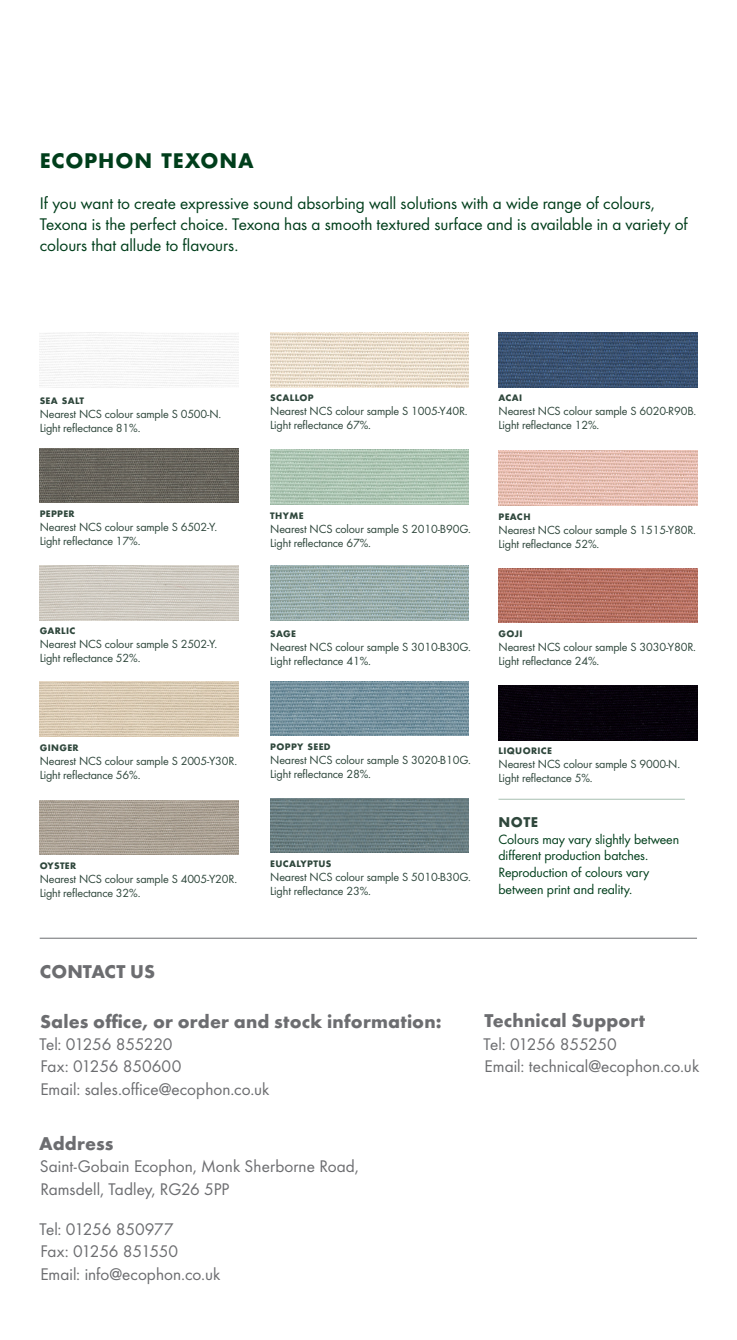
<style>
.page{position:relative;width:737px;height:1340px;background:#fff}
.page>*{position:absolute;margin:0;border:0;box-sizing:border-box;transform-origin:0 0}
.Sub_headline{font:700 22.05px "Futura";letter-spacing:.04em;color:#003e1b}
.t1{font:700 19.25px "Futura";letter-spacing:.01em;color:#6c6d70}
.Info_10pt{font:17.5px/21px "Futura Boo";color:#003e1b}
.t2{font:17.5px "Futura Boo";letter-spacing:.005em;color:#6c6d70}
.t3{font:17.5px "Futura Boo";letter-spacing:-.015em;color:#6c6d70}
.Colour_name{font:700 14.7px "Futura";color:#2f473c}
.Info_8pt{font:14px/16.8px "Futura Boo";letter-spacing:-.005em;color:#003e1b}
.colour_info{font:12.25px "Futura Boo";letter-spacing:-.01em;color:#2f473c}
.Colour_name-2{font:700 9.8px "Futura";letter-spacing:.035em;color:#2f473c}
</style>
<div class="page">
<img style="left:40px;top:448px;width:198px;height:55px">
<img style="left:40px;top:565px;width:198px;height:55px">
<img style="left:40px;top:681px;width:198px;height:55px">
<img style="left:40px;top:800px;width:198px;height:54px">
<img style="left:270px;top:333px;width:199px;height:54px">
<img style="left:270px;top:565px;width:199px;height:55px">
<img style="left:270px;top:681px;width:199px;height:54px">
<img style="left:270px;top:798px;width:199px;height:55px">
<img style="left:498px;top:333px;width:199px;height:54px">
<img style="left:498px;top:451px;width:199px;height:54px">
<img style="left:270px;top:450px;width:199px;height:54px">
<img style="left:498px;top:568px;width:199px;height:55px">
<img style="left:498px;top:685px;width:199px;height:55px">
<hr style="left:498px;top:798px;width:187px;height:1px;background:#a7c0b1">
<hr style="left:40px;top:937px;width:657px;height:1px;background:#6c6d70">
<p class="Sub_headline" style="left:40px;top:147px;width:215px">ECOPHON TEXONA</p>
<p class="Info_10pt" style="left:40px;top:193px;width:649px">If you want to create expressive sound absorbing wall solutions with a wide range of colours,<br>Texona is the perfect choice. Texona has a smooth textured surface and is available in a variety of colours that allude to flavours.</p>
<p class="Colour_name-2" style="left:40px;top:394px;width:46px">SEA SALT</p>
<p class="colour_info" style="left:40px;top:406px;width:183px">Nearest NCS colour sample S 0500-N.</p>
<p class="colour_info" style="left:40px;top:420px;width:102px">Light reflectance 81%.</p>
<p class="Colour_name-2" style="left:40px;top:507px;width:37px">PEPPER</p>
<p class="colour_info" style="left:40px;top:519px;width:179px">Nearest NCS colour sample S 6502- .Y</p>
<p class="colour_info" style="left:40px;top:533px;width:102px">Light reflectance 17%.</p>
<p class="Colour_name-2" style="left:270px;top:392px;width:45px">SCALLOP</p>
<p class="colour_info" style="left:270px;top:404px;width:199px">Nearest NCS colour sample S 1005-Y40 .R</p>
<p class="colour_info" style="left:270px;top:418px;width:102px">Light reflectance 67%.</p>
<p class="Colour_name-2" style="left:498px;top:392px;width:25px">ACAI</p>
<p class="colour_info" style="left:498px;top:404px;width:199px">Nearest NCS colour sample S 6020-R90 .B</p>
<p class="colour_info" style="left:498px;top:418px;width:102px">Light reflectance 12%.</p>
<p class="Colour_name-2" style="left:270px;top:509px;width:35px">THYME</p>
<p class="colour_info" style="left:270px;top:521px;width:202px">Nearest NCS colour sample S 2010-B90G.</p>
<p class="colour_info" style="left:270px;top:535px;width:102px">Light reflectance 67%.</p>
<p class="Colour_name-2" style="left:498px;top:510px;width:34px">PEACH</p>
<p class="colour_info" style="left:498px;top:522px;width:199px">Nearest NCS colour sample S 1515-Y80 .R</p>
<p class="colour_info" style="left:498px;top:536px;width:102px">Light reflectance 52%.</p>
<p class="Colour_name-2" style="left:40px;top:625px;width:37px">GARLIC</p>
<p class="colour_info" style="left:40px;top:637px;width:179px">Nearest NCS colour sample S 2502- .Y</p>
<p class="colour_info" style="left:40px;top:651px;width:102px">Light reflectance 52%.</p>
<p class="Colour_name-2" style="left:270px;top:627px;width:27px">SAGE</p>
<p class="colour_info" style="left:270px;top:639px;width:202px">Nearest NCS colour sample S 3010-B30G.</p>
<p class="colour_info" style="left:270px;top:653px;width:102px">Light reflectance 41%.</p>
<p class="Colour_name-2" style="left:498px;top:627px;width:26px">GOJI</p>
<p class="colour_info" style="left:498px;top:639px;width:199px">Nearest NCS colour sample S 3030-Y80 .R</p>
<p class="colour_info" style="left:498px;top:653px;width:102px">Light reflectance 24%.</p>
<p class="Colour_name-2" style="left:40px;top:741px;width:40px">GINGER</p>
<p class="colour_info" style="left:40px;top:753px;width:199px">Nearest NCS colour sample S 2005-Y30 .R</p>
<p class="colour_info" style="left:40px;top:767px;width:102px">Light reflectance 56%.</p>
<p class="Colour_name-2" style="left:40px;top:859px;width:38px">OYSTER</p>
<p class="colour_info" style="left:40px;top:871px;width:199px">Nearest NCS colour sample S 4005-Y20 .R</p>
<p class="colour_info" style="left:40px;top:885px;width:102px">Light reflectance 32%.</p>
<p class="Colour_name-2" style="left:270px;top:740px;width:62px">POPPY SEED</p>
<p class="colour_info" style="left:270px;top:752px;width:202px">Nearest NCS colour sample S 3020-B10G.</p>
<p class="colour_info" style="left:270px;top:766px;width:102px">Light reflectance 28%.</p>
<p class="Colour_name-2" style="left:270px;top:857px;width:63px">EUCALYPTUS</p>
<p class="colour_info" style="left:270px;top:869px;width:202px">Nearest NCS colour sample S 5010-B30G.</p>
<p class="colour_info" style="left:270px;top:883px;width:102px">Light reflectance 23%.</p>
<p class="Colour_name-2" style="left:498px;top:745px;width:55px">LIQUORICE</p>
<p class="colour_info" style="left:498px;top:756px;width:183px">Nearest NCS colour sample S 9000-N.</p>
<p class="colour_info" style="left:498px;top:770px;width:96px">Light reflectance 5%.</p>
<p class="Colour_name" style="left:498px;top:812px;width:41px">NOTE</p>
<p class="Info_8pt" style="left:498px;top:830px;width:182px">Colours may vary slightly between different production batches.</p>
<p class="Info_8pt" style="left:498px;top:864px;width:152px">Reproduction of colours vary between print and reality.</p>
<p class="t1" style="left:40px;top:959px;width:117px">CONTACT US</p>
<p class="t1" style="left:40px;top:1009px;width:403px">Sales office, or order and stock information:</p>
<p class="t3" style="left:39px;top:1033px;width:135px">Tel: 01256 855220</p>
<p class="t2" style="left:40px;top:1056px;width:142px">Fax: 01256 850600</p>
<p class="t2" style="left:40px;top:1078px;width:230px">Email: sales.office@ecophon.co.uk</p>
<p class="t1" style="left:39px;top:1131px;width:76px">Address</p>
<p class="t2" style="left:40px;top:1156px;width:320px">Saint-Gobain Ecophon, Monk Sherborne Road,</p>
<p class="t2" style="left:40px;top:1178px;width:190px">Ramsdell, Tadley, RG26 5PP</p>
<p class="t2" style="left:39px;top:1218px;width:136px">Tel: 01256 850977</p>
<p class="t3" style="left:40px;top:1240px;width:139px">Fax: 01256 851550</p>
<p class="t2" style="left:40px;top:1263px;width:181px">Email: info@ecophon.co.uk</p>
<p class="t1" style="left:484px;top:1008px;width:162px">Technical Support</p>
<p class="t3" style="left:483px;top:1033px;width:135px">Tel: 01256 855250</p>
<p class="t2" style="left:484px;top:1055px;width:216px">Email: technical@ecophon.co.uk</p>
</div>
